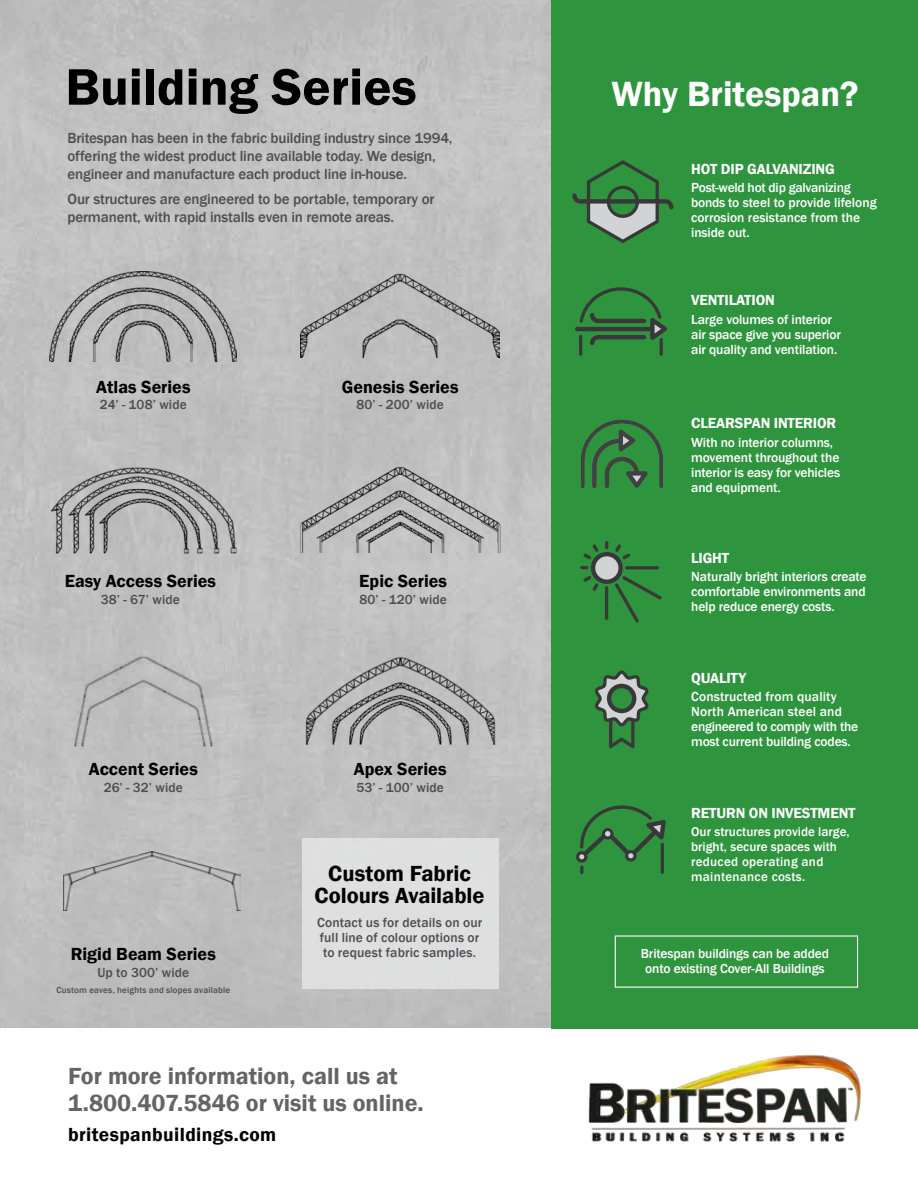
<style>
.page{position:relative;width:918px;height:1188px;background:#fff}
.page>*{position:absolute;margin:0;border:0;box-sizing:border-box;transform-origin:0 0}
.t1{font:600 53.1px "Franklin Gothic";color:#000}
.t2{font:600 36px "Franklin Gothic";color:#fff}
.t3{font:600 24px/27px "Franklin Gothic";color:#636466}
.t4{font:600 22.5px/22.5px "Franklin Gothic";color:#000;text-align:center}
.t5{font:600 19.5px "Franklin Gothic";letter-spacing:.02em;color:#000}
.t6{font:600 18px "Franklin Gothic";color:#000}
.t7{font:500 15px/18px "Franklin Gothic";letter-spacing:-.01em;color:#4e4e50}
.t8{font:600 15px "Franklin Gothic";letter-spacing:-.01em;color:#fff}
.t9{font:500 13.5px/15px "Franklin Gothic";letter-spacing:-.01em;color:#fff}
.t10{font:500 13.5px/15px "Franklin Gothic";letter-spacing:.01em;color:#4e4e50}
.t11{font:500 13.2px/15px "Franklin Gothic";color:#fff}
.t12{font:500 9px "Franklin Gothic";letter-spacing:.02em;color:#4e4e50}
</style>
<div class="page">
<div style="left:0;top:0;width:552px;height:1028px;background:#c0c0c0"></div>
<div style="left:552px;top:0;width:366px;height:1028px;background:#2e953e"></div>
<div style="left:303px;top:838px;width:196px;height:150px;background:#dedfdf"></div>
<img style="left:50px;top:271px;width:187px;height:90px">
<img style="left:305px;top:656px;width:191px;height:89px">
<img style="left:300px;top:273px;width:200px;height:84px">
<img style="left:50px;top:467px;width:187px;height:87px">
<img style="left:299px;top:466px;width:202px;height:87px">
<img style="left:74px;top:655px;width:139px;height:92px">
<img style="left:63px;top:851px;width:178px;height:60px">
<svg style="left:572px;top:160px;width:101px;height:83px"></svg>
<svg style="left:580px;top:541px;width:82px;height:82px"></svg>
<svg style="left:595px;top:670px;width:54px;height:78px"></svg>
<hr style="left:575px;top:327px;width:79px;height:4px;background:#383839;border-radius:2px">
<hr style="left:579px;top:335px;width:3px;height:21px;background:#383839;border-radius:2px">
<svg style="left:579px;top:287px;width:88px;height:58px"></svg>
<hr style="left:660px;top:338px;width:3px;height:18px;background:#383839;border-radius:2px">
<svg style="left:576px;top:805px;width:90px;height:69px"></svg>
<img style="left:588px;top:1054px;width:273px;height:88px">
<svg style="left:581px;top:422px;width:82px;height:66px"></svg>
<h1 class="t1" style="left:65px;top:54px;width:353px">Building Series</h1>
<p class="t7" style="left:68px;top:129px;width:387px">Britespan has been in the fabric building industry since 1994, offering the widest product line available today. We design, engineer and manufacture each product line in-house.</p>
<p class="t7" style="left:68px;top:190px;width:368px">Our structures are engineered to be portable, temporary or permanent, with rapid installs even in remote areas.</p>
<h3 class="t6" style="left:96px;top:376px;width:96px">Atlas Series</h3>
<p class="t10" style="left:100px;top:397px;width:88px">24’ - 108’ wide</p>
<h3 class="t6" style="left:342px;top:376px;width:118px">Genesis Series</h3>
<p class="t10" style="left:356px;top:397px;width:89px">80’ - 200’ wide</p>
<h3 class="t6" style="left:65px;top:570px;width:153px">Easy Access Series</h3>
<p class="t10" style="left:101px;top:592px;width:81px">38’ - 67’ wide</p>
<h3 class="t6" style="left:359px;top:570px;width:89px">Epic Series</h3>
<p class="t10" style="left:359px;top:592px;width:89px">80’ - 120’ wide</p>
<h3 class="t6" style="left:89px;top:758px;width:111px">Accent Series</h3>
<p class="t10" style="left:104px;top:780px;width:81px">26’ - 32’ wide</p>
<h3 class="t6" style="left:354px;top:758px;width:94px">Apex Series</h3>
<p class="t10" style="left:356px;top:780px;width:89px">53’ - 100’ wide</p>
<h3 class="t6" style="left:71px;top:943px;width:147px">Rigid Beam Series</h3>
<p class="t10" style="left:97px;top:965px;width:93px">Up to 300’ wide</p>
<p class="t12" style="left:56px;top:985px;width:175px">Custom eaves, heights and slopes available</p>
<h3 class="t4" style="left:315px;top:862px;width:172px">Custom Fabric<br>Colours Available</h3>
<p class="t10" style="left:317px;top:915px;width:167px">Contact us for details on our full line of colour options or to request fabric samples.</p>
<h3 class="t3" style="left:68px;top:1063px;width:357px">For more information, call us at<br>1.800.407.5846 or visit us online.</h3>
<h3 class="t5" style="left:68px;top:1123px;width:210px">britespanbuildings.com</h3>
<h2 class="t2" style="left:611px;top:72px;width:249px">Why Britespan?</h2>
<p class="t8" style="left:691px;top:160px;width:145px">HOT DIP GALVANIZING</p>
<p class="t9" style="left:691px;top:180px;width:187px">Post-weld hot dip galvanizing bonds to steel to provide lifelong corrosion resistance from the inside out.</p>
<p class="t8" style="left:691px;top:291px;width:85px">VENTILATION</p>
<p class="t9" style="left:691px;top:312px;width:151px">Large volumes of interior air space give you superior air quality and ventilation.</p>
<p class="t8" style="left:691px;top:414px;width:147px">CLEARSPAN INTERIOR</p>
<p class="t9" style="left:691px;top:435px;width:151px">With no interior columns, movement throughout the interior is easy for vehicles and equipment.</p>
<p class="t8" style="left:691px;top:549px;width:39px">LIGHT</p>
<p class="t9" style="left:691px;top:569px;width:177px;text-align:justify">Naturally bright interiors create comfortable environments and help reduce energy costs.</p>
<p class="t8" style="left:691px;top:668px;width:57px">QUALITY</p>
<p class="t9" style="left:691px;top:689px;width:169px">Constructed from quality<br>North American steel and engineered to comply with the most current building codes.</p>
<p class="t8" style="left:691px;top:803px;width:166px">RETURN ON INVESTMENT</p>
<p class="t11" style="left:691px;top:824px;width:160px">Our structures provide large, bright, secure spaces with reduced operating and maintenance costs.</p>
<p class="t9" style="left:641px;top:946px;width:190px;text-align:center">Britespan buildings can be added onto existing Cover-All Buildings</p>
</div>
